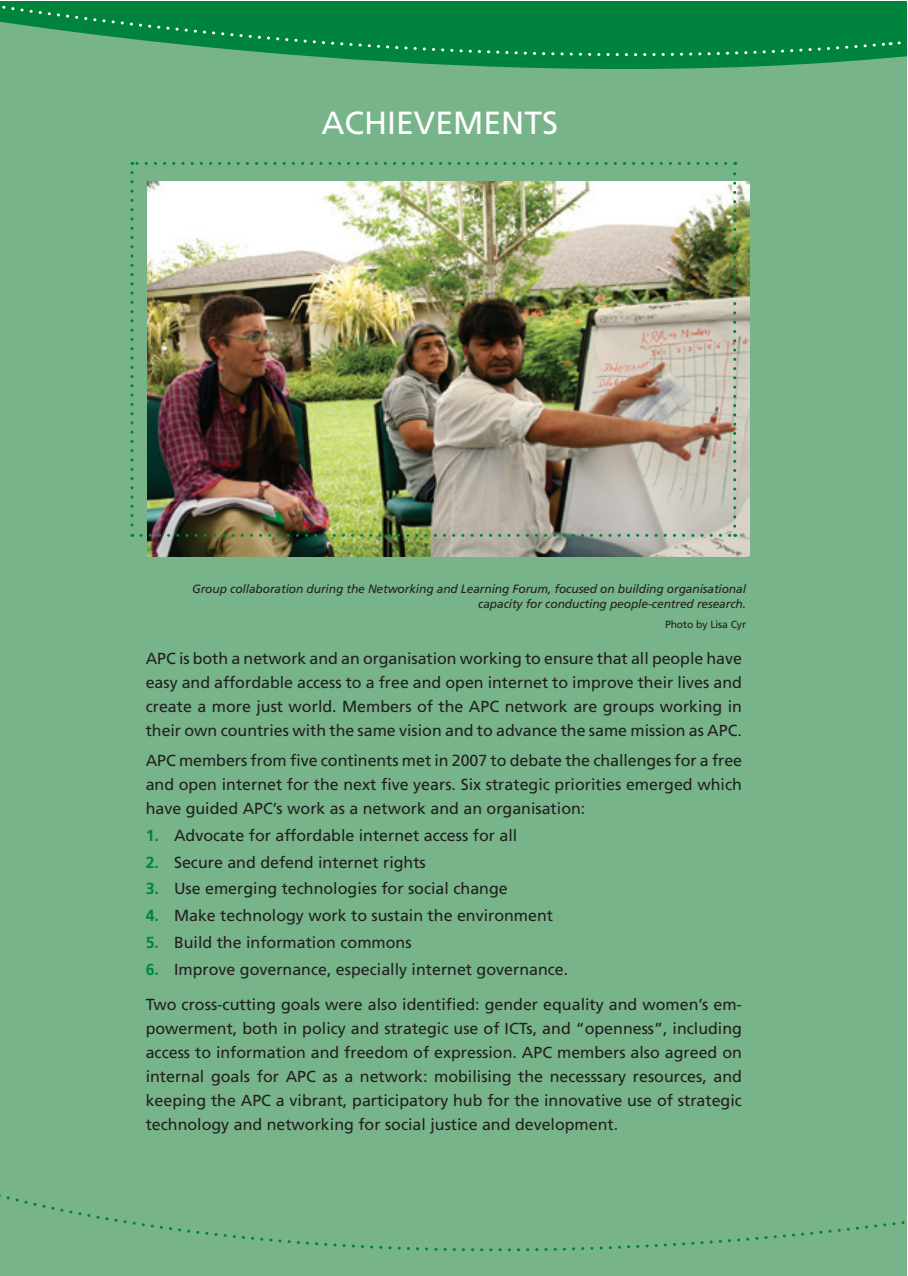
<style>
.page{position:relative;width:908px;height:1276px;background:#fff}
.page>*{position:absolute;margin:0;border:0;box-sizing:border-box;transform-origin:0 0}
.t1{font:32px "Frutiger";color:#fff}
.t2{font:16px/24px "Frutiger";color:#231f20;text-align:justify}
.t3{font:italic 12px/14.4px "Frutiger";letter-spacing:-.01em;color:#231f20;text-align:right}
.t4{font:10.4px "Frutiger";letter-spacing:-.01em;color:#231f20}
.s1{font-weight:700;color:#00843d}
</style>
<div class="page">
<div style="left:0;top:2px;width:906px;height:1274px;background:#77b48a"></div>
<svg style="left:0;top:1194px;width:905px;height:58px"></svg>
<img style="left:147px;top:182px;width:601px;height:375px">
<svg style="left:130px;top:172px;width:3px;height:365px"></svg>
<img style="left:141px;top:534px;width:594px;height:3px">
<svg style="left:733px;top:162px;width:3px;height:364px"></svg>
<svg style="left:132px;top:162px;width:593px;height:3px"></svg>
<svg style="left:0;top:2px;width:888px;height:67px"></svg>
<svg style="left:889px;top:2px;width:18px;height:72px"></svg>
<h1 class="t1" style="left:321px;top:104px;width:238px">ACHIEVEMENTS</h1>
<p class="t3" style="left:192px;top:582px;width:555px">Group collaboration during the Networking and Learning Forum, focused on building organisational capacity for conducting people-centred research.</p>
<p class="t4" style="left:664px;top:618px;width:82px">Photo by Lisa Cyr</p>
<p class="t2" style="left:146px;top:646px;width:597px">APC is both a network and an organisation working to ensure that all people have easy and affordable access to a free and open internet to improve their lives and create a more just world. Members of the APC network are groups working in their own countries with the same vision and to advance the same mission as APC.</p>
<p class="t2" style="left:146px;top:748px;width:597px">APC members from five continents met in 2007 to debate the challenges for a free and open internet for the next five years. Six strategic priorities emerged which have guided APC’s work as a network and an organisation:</p>
<p class="t2" style="left:146px;top:823px;width:373px"><span class="s1">1.</span> Advocate for affordable internet access for all</p>
<p class="t2" style="left:146px;top:850px;width:281px"><span class="s1">2.</span> Secure and defend internet rights</p>
<p class="t2" style="left:146px;top:877px;width:363px"><span class="s1">3.</span> Use emerging technologies for social change</p>
<p class="t2" style="left:146px;top:903px;width:409px"><span class="s1">4.</span> Make technology work to sustain the environment</p>
<p class="t2" style="left:146px;top:930px;width:267px"><span class="s1">5.</span> Build the information commons</p>
<p class="t2" style="left:146px;top:957px;width:424px"><span class="s1">6.</span> Improve governance, especially internet governance.</p>
<p class="t2" style="left:146px;top:992px;width:597px">Two cross-cutting goals were also identified: gender equality and women’s em&shy;powerment, both in policy and strategic use of ICTs, and “openness”, including access to information and freedom of expression. APC members also agreed on internal goals for APC as a network: mobilising the necesssary resources, and keeping the APC a vibrant, participatory hub for the innovative use of strategic technology and networking for social justice and development.</p>
</div>
